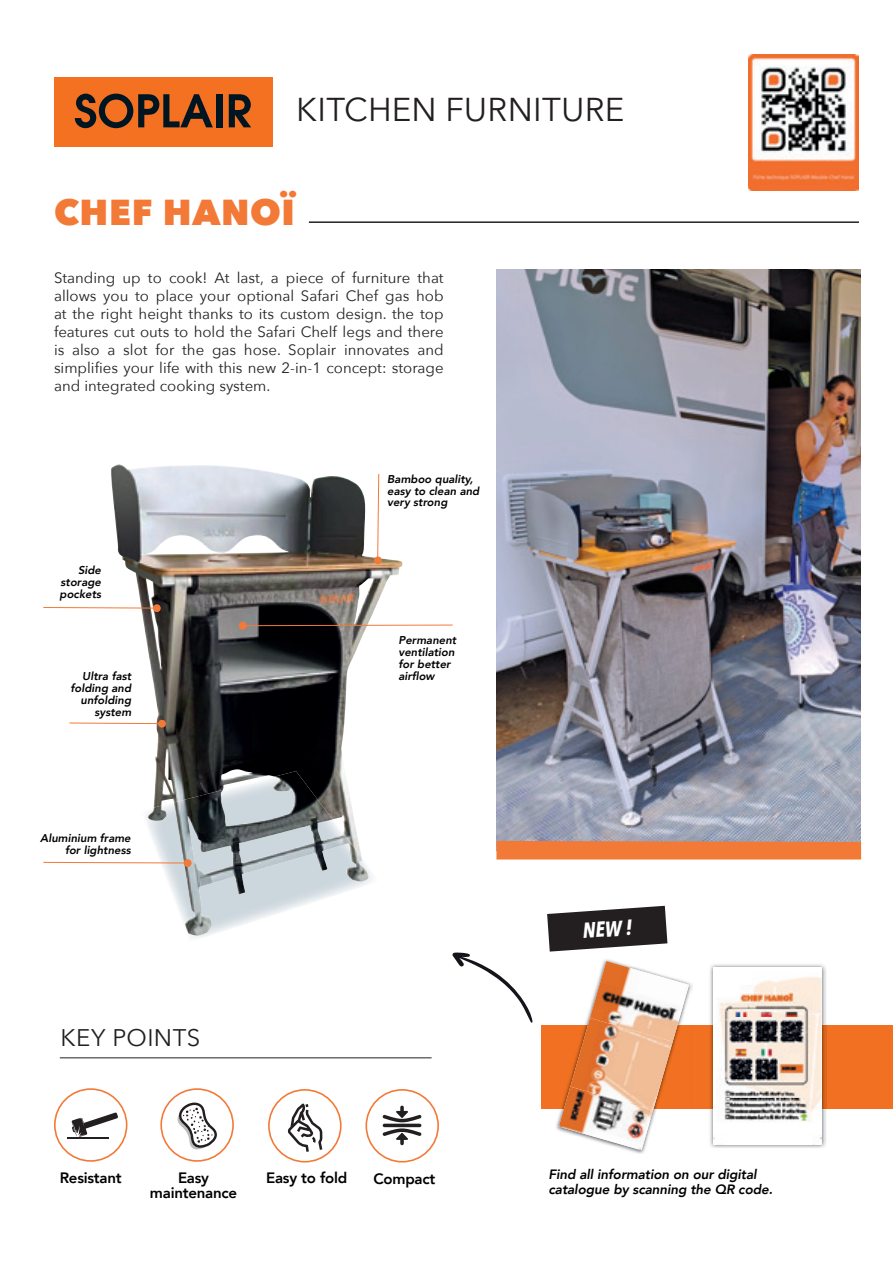
<style>
.page{position:relative;width:893px;height:1263px;background:#fff}
.page>*{position:absolute;margin:0;border:0;box-sizing:border-box;transform-origin:0 0}
.t1{font:800 36px "Avenir Next";letter-spacing:.02em;color:#f37937}
.t2{font:33px "Avenir Next";letter-spacing:.01em;color:#231f20}
.t3{font:24px "Avenir Next";letter-spacing:.015em;color:#231f20}
.t4{font:italic 700 21.6px "Avenir Next Condensed";color:#fff}
.t5{font:15px/18px "Avenir Next";color:#231f20;text-align:justify}
.t6{font:800 15px/15px "Avenir";letter-spacing:-.015em;color:#000001;text-align:center}
.t7{font:italic 800 13.5px/15px "Avenir";letter-spacing:-.01em;color:#000001}
.t8{font:italic 800 11.4px/11.9px "Avenir";color:#000001}
</style>
<div class="page">
<img style="left:496px;top:270px;width:364px;height:571px">
<div style="left:55px;top:77px;width:218px;height:70px;background:#f37121"></div>
<svg style="left:75px;top:94px;width:138px;height:34px"></svg>
<div style="left:216px;top:94px;width:6px;height:33px;background:#001522"></div>
<svg style="left:229px;top:94px;width:22px;height:33px"></svg>
<hr style="left:309px;top:221px;width:550px;height:2px;background:#231f20">
<div style="left:496px;top:841px;width:365px;height:18px;background:#f37937"></div>
<hr style="left:60px;top:1057px;width:372px;height:1px;background:#231f20">
<div style="left:542px;top:1025px;width:351px;height:84px;background:#f17022"></div>
<img style="left:556px;top:959px;width:136px;height:195px">
<img style="left:556px;top:1025px;width:136px;height:84px">
<svg style="left:559px;top:961px;width:130px;height:189px"></svg>
<img style="left:590px;top:961px;width:99px;height:81px">
<img style="left:570px;top:1018px;width:103px;height:92px">
<img style="left:559px;top:1086px;width:94px;height:64px">
<img style="left:710px;top:964px;width:116px;height:184px">
<img style="left:710px;top:1025px;width:116px;height:84px">
<img style="left:713px;top:967px;width:109px;height:177px">
<svg style="left:547px;top:906px;width:120px;height:45px"></svg>
<svg style="left:452px;top:952px;width:81px;height:71px"></svg>
<svg style="left:177px;top:1102px;width:40px;height:47px"></svg>
<svg style="left:287px;top:1103px;width:35px;height:49px"></svg>
<svg style="left:72px;top:1112px;width:46px;height:25px"></svg>
<hr style="left:67px;top:1137px;width:41px;height:2px;background:#231f20">
<img style="left:111px;top:465px;width:233px;height:312px">
<img style="left:146px;top:777px;width:227px;height:161px">
<img style="left:174px;top:777px;width:194px;height:159px">
<div style="left:153px;top:604px;width:8px;height:8px;background:#f37937;border-radius:50%"></div>
<svg style="left:43px;top:607px;width:110px;height:2px"></svg>
<div style="left:374px;top:556px;width:8px;height:8px;background:#f37937;border-radius:50%"></div>
<svg style="left:377px;top:474px;width:2px;height:83px"></svg>
<div style="left:158px;top:720px;width:8px;height:8px;background:#f37937;border-radius:50%"></div>
<svg style="left:69px;top:722px;width:90px;height:2px"></svg>
<div style="left:184px;top:859px;width:8px;height:8px;background:#f37937;border-radius:50%"></div>
<svg style="left:43px;top:862px;width:141px;height:2px"></svg>
<div style="left:239px;top:622px;width:8px;height:8px;background:#f37937;border-radius:50%"></div>
<svg style="left:246px;top:624px;width:207px;height:2px"></svg>
<div style="left:54px;top:1088px;width:73px;height:74px;border:2px solid #f37937;border-radius:50%"></div>
<div style="left:160px;top:1088px;width:74px;height:74px;border:2px solid #f37937;border-radius:50%"></div>
<div style="left:268px;top:1089px;width:74px;height:73px;border:2px solid #f37937;border-radius:50%"></div>
<div style="left:365px;top:1089px;width:74px;height:73px;border:2px solid #f37937;border-radius:50%"></div>
<svg style="left:383px;top:1106px;width:39px;height:16px"></svg>
<svg style="left:383px;top:1128px;width:39px;height:17px"></svg>
<hr style="left:383px;top:1124px;width:38px;height:3px;background:#231f20;border-radius:2px">
<img style="left:749px;top:54px;width:110px;height:137px">
<h2 class="t2" style="left:296px;top:81px;width:330px">KITCHEN FURNITURE</h2>
<h1 class="t1" style="left:54px;top:190px;width:242px">CHEF HANOÏ</h1>
<p class="t5" style="left:54px;top:268px;width:391px">Standing up to cook! At last, a piece of furniture that allows you to place your optional Safari Chef gas hob at the right height thanks to its custom design. the top features cut outs to hold the Safari Chelf legs and there is also a slot for the gas hose. Soplair innovates and simplifies your life with this new 2-in-1 concept: storage and integrated cooking system.</p>
<p class="t8" style="left:60px;top:564px;width:43px;text-align:justify;text-indent:18px">Side storage pockets</p>
<p class="t8" style="left:71px;top:670px;width:62px;text-align:right">Ultra fast folding and unfolding system</p>
<p class="t8" style="left:40px;top:832px;width:92px;text-align:right">Aluminium frame for lightness</p>
<h3 class="t3" style="left:60px;top:1017px;width:141px">KEY POINTS</h3>
<p class="t8" style="left:387px;top:473px;width:94px">Bamboo quality, easy to clean and very strong</p>
<p class="t8" style="left:399px;top:634px;width:59px">Permanent ventilation for better airflow</p>
<p class="t6" style="left:60px;top:1170px;width:64px">Resistant</p>
<p class="t6" style="left:266px;top:1170px;width:83px">Easy to fold</p>
<p class="t6" style="left:373px;top:1171px;width:63px">Compact</p>
<p class="t6" style="left:150px;top:1170px;width:89px">Easy maintenance</p>
<h3 class="t4" style="left:582px;top:917px;width:51px;rotate:-4deg">NEW !</h3>
<p class="t7" style="left:549px;top:1167px;width:226px">Find all information on our digital catalogue by scanning the QR code.</p>
</div>
